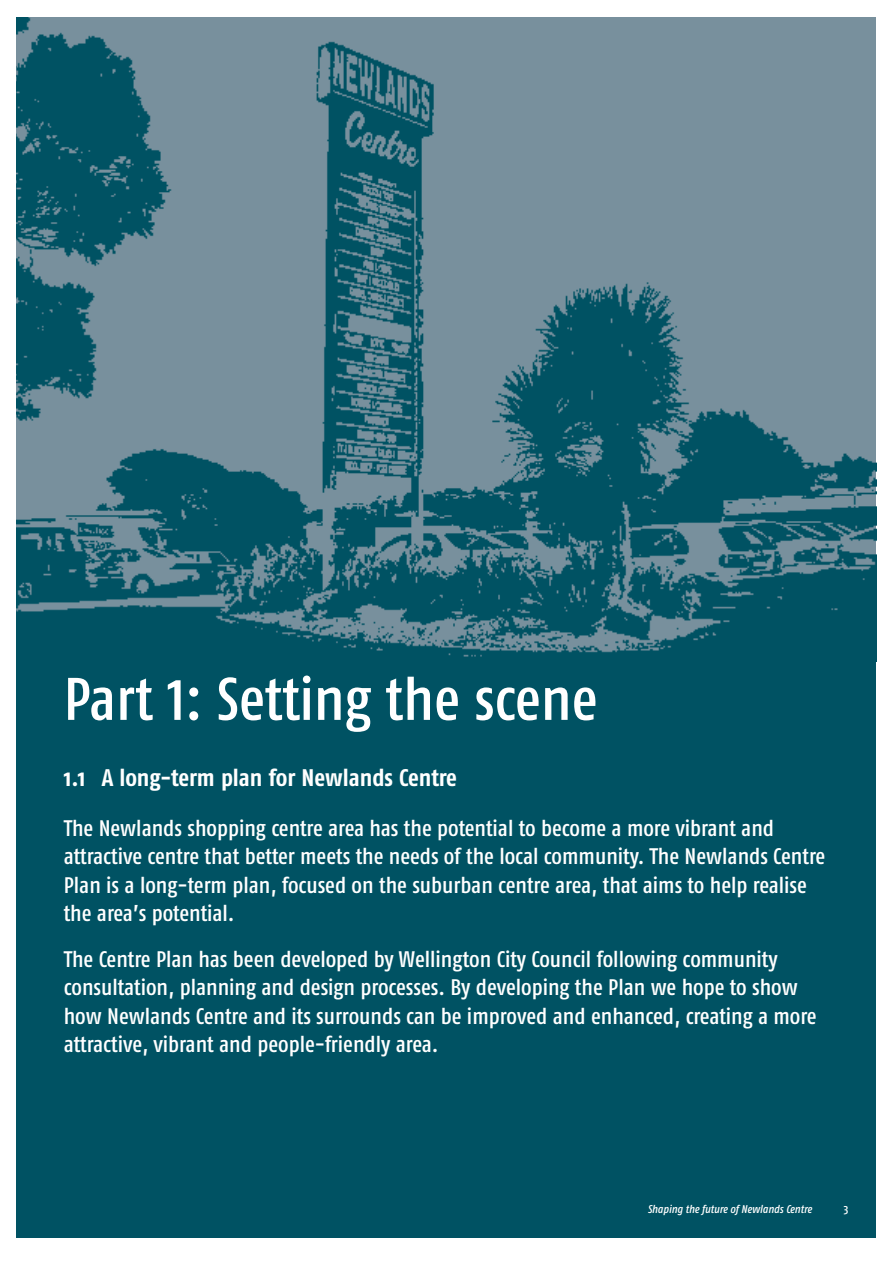
<style>
.page{position:relative;width:893px;height:1263px;background:#fff}
.page>*{position:absolute;margin:0;border:0;box-sizing:border-box;transform-origin:0 0}
.t1{font:60px "Fago Co Med Lf";color:#fff}
.t2{font:700 24px "Fago Co";color:#fff}
.t3{font:22.5px/28.5px "Fago Co Med";color:#fff}
.t4{font:12px "Fago Co Med Lf";color:#fff}
.t5{font:italic 11.25px "Fago Co Med";color:#fff}
</style>
<div class="page">
<img style="left:17px;top:17px;width:859px;height:642px">
<div style="left:17px;top:659px;width:859px;height:578px;background:#005263"></div>
<h1 class="t1" style="left:64px;top:664px;width:535px">Part 1: Setting the scene</h1>
<p class="t2" style="left:64px;top:769px;width:395px">1.1 A long-term plan for Newlands Centre</p>
<p class="t3" style="left:64px;top:815px;width:763px">The Newlands shopping centre area has the potential to become a more vibrant and attractive centre that better meets the needs of the local community. The Newlands Centre Plan is a long-term plan, focused on the suburban centre area, that aims to help realise the area’s potential.</p>
<p class="t3" style="left:64px;top:946px;width:754px">The Centre Plan has been developed by Wellington City Council following community consultation, planning and design processes. By developing the Plan we hope to show how Newlands Centre and its surrounds can be improved and enhanced, creating a more attractive, vibrant and people-friendly area.</p>
<p class="t5" style="left:648px;top:1205px;width:166px">Shaping the future of Newlands Centre</p>
<p class="t4" style="left:844px;top:1203px;width:6px">3</p>
</div>
